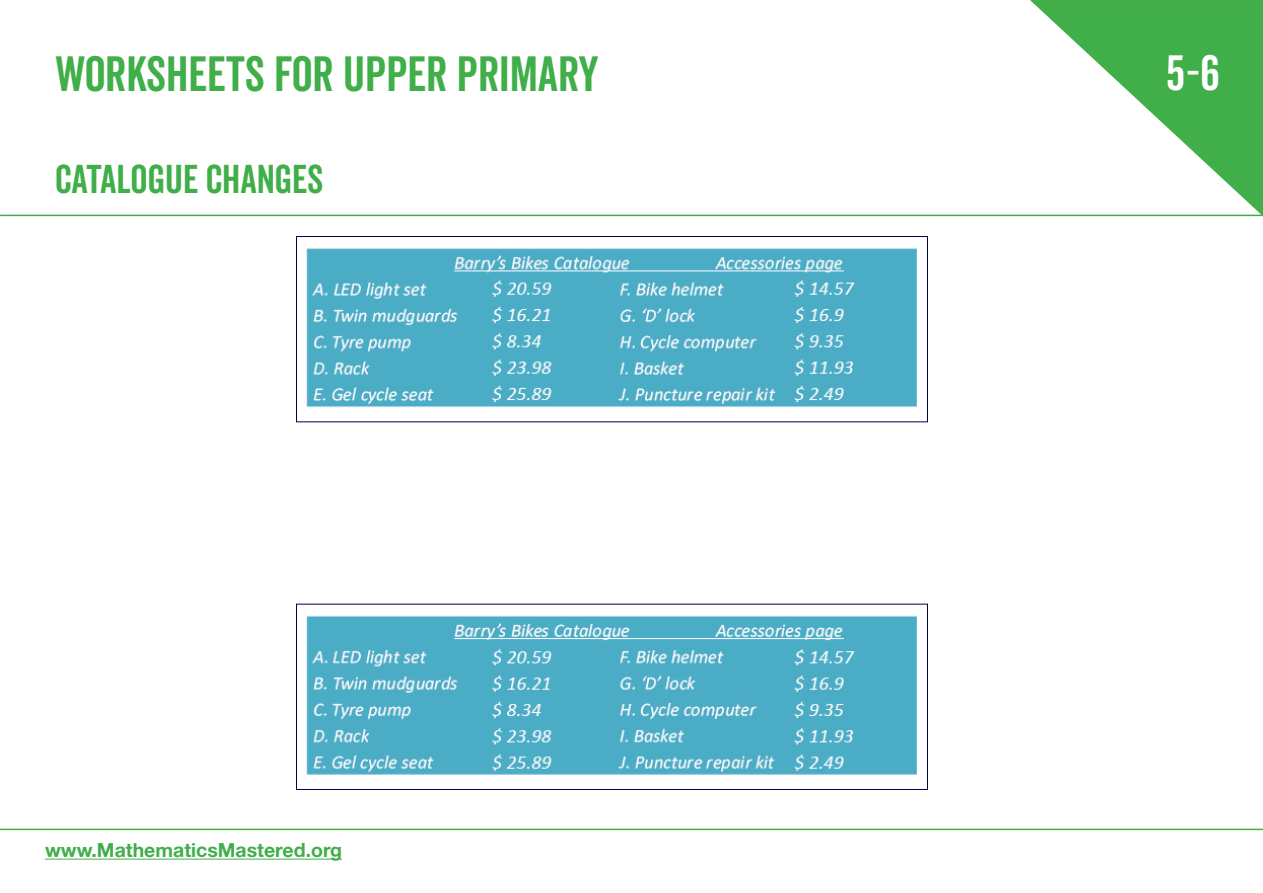
<style>
.page{position:relative;width:1263px;height:893px;background:#fff}
.page>*{position:absolute;margin:0;border:0;box-sizing:border-box;transform-origin:0 0}
.t1{font:48px "Veneer Clean";color:#40ae49}
.t2{font:48px "Veneer Clean";color:#fff}
.t3{font:39px "Veneer Clean";color:#40ae49}
.t4{font:19.5px "Alte Haas Grotesk Bold";color:#40ae49}
</style>
<div class="page">
<svg style="left:1030px;top:0;width:233px;height:215px"></svg>
<hr style="left:0;top:215px;width:1263px;height:1px;background:#40ae49">
<hr style="left:0;top:829px;width:1263px;height:1px;background:#40ae49">
<hr style="left:45px;top:859px;width:297px;height:1px;background:#40ae49">
<img style="left:296px;top:236px;width:631px;height:554px">
<p class="t1" style="left:55px;top:44px;width:545px">WORKSHEETS FOR UPPER PRIMARY</p>
<p class="t3" style="left:55px;top:156px;width:269px">CATALOGUE CHANGES</p>
<p class="t4" style="left:45px;top:838px;width:298px">www.MathematicsMastered.org</p>
<p class="t2" style="left:1166px;top:44px;width:55px">5-6</p>
</div>
